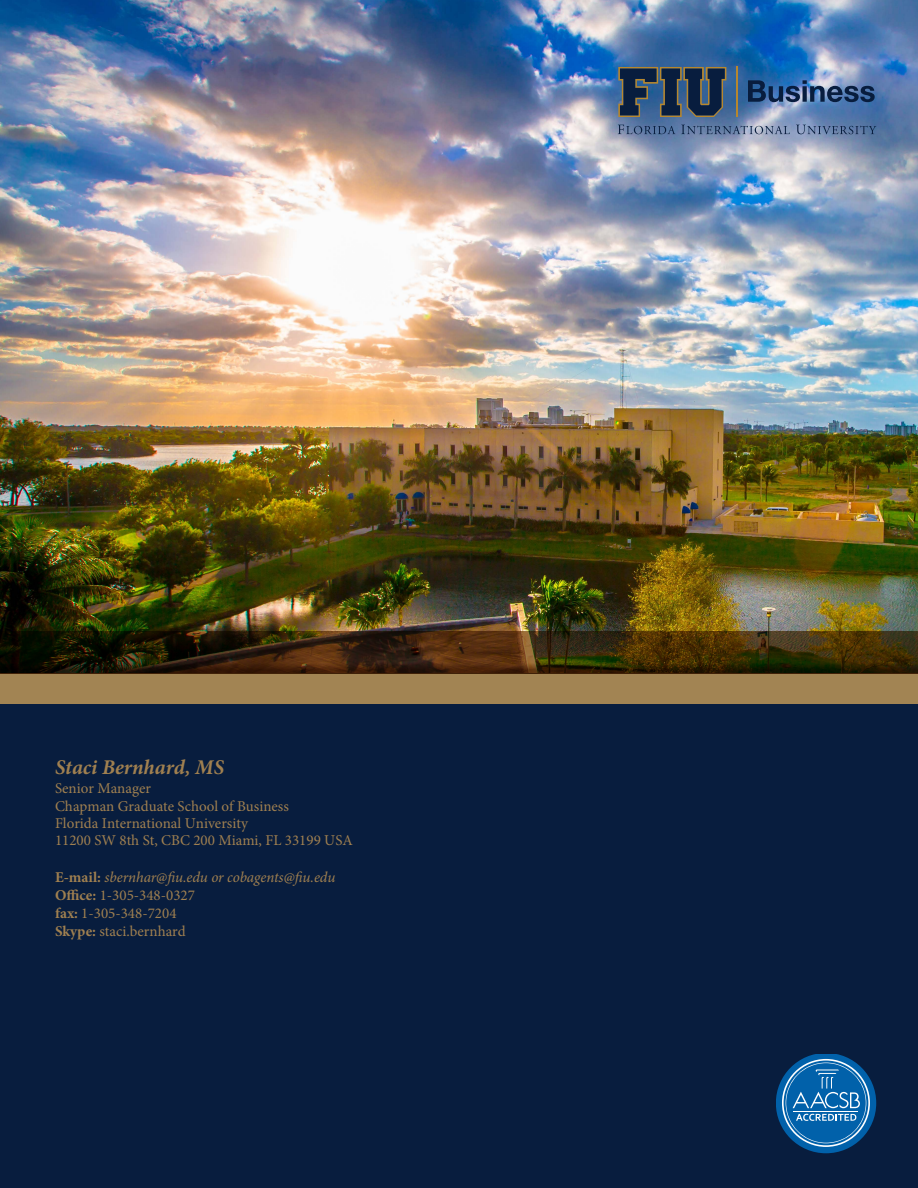
<style>
.page{position:relative;width:918px;height:1188px;background:#fff}
.page>*{position:absolute;margin:0;border:0;box-sizing:border-box;transform-origin:0 0}
.t1{font:italic 700 21px "Minion Pro";color:#a08050}
.t2{font:15px/17.4px "Minion Pro";color:#a08050}
.t3{font:italic 15px "Minion Pro";letter-spacing:-.005em;color:#a08050}
.s1{font-weight:700;font-style:normal}
.s2{font-weight:700}
</style>
<div class="page">
<div style="left:0;top:701px;width:918px;height:487px;background:#081d3e"></div>
<img style="left:0;top:0;width:918px;height:632px">
<div style="left:0;top:674px;width:918px;height:30px;background:#a28453"></div>
<svg style="left:0;top:632px;width:918px;height:19px;background:#37260b"></svg>
<svg style="left:0;top:651px;width:918px;height:23px;background:#332207"></svg>
<hr style="left:736px;top:67px;width:2px;height:50px;background:#b7872d">
<svg style="left:618px;top:67px;width:108px;height:50px;background:#314255"></svg>
<svg style="left:618px;top:125px;width:57px;height:9px"></svg>
<svg style="left:681px;top:125px;width:109px;height:9px"></svg>
<svg style="left:796px;top:125px;width:80px;height:9px"></svg>
<svg style="left:748px;top:80px;width:127px;height:22px;background:#3d5b88"></svg>
<svg style="left:776px;top:1054px;width:100px;height:99px"></svg>
<p class="t1" style="left:55px;top:752px;width:171px">Staci Bernhard, MS</p>
<p class="t2" style="left:55px;top:780px;width:299px">Senior Manager<br>Chapman Graduate School of Business<br>Florida International University<br>11200 SW 8th St, CBC 200 Miami, FL 33199 USA</p>
<p class="t3" style="left:55px;top:867px;width:282px"><span class="s1">E-mail:</span> sbernhar@fiu.edu or cobagents@fiu.edu</p>
<p class="t2" style="left:55px;top:886px;width:141px"><span class="s2">Office:</span> 1-305-348-0327</p>
<p class="t2" style="left:55px;top:904px;width:123px"><span class="s2">fax:</span> 1-305-348-7204</p>
<p class="t2" style="left:55px;top:922px;width:132px"><span class="s2">Skype:</span> staci.bernhard</p>
</div>
